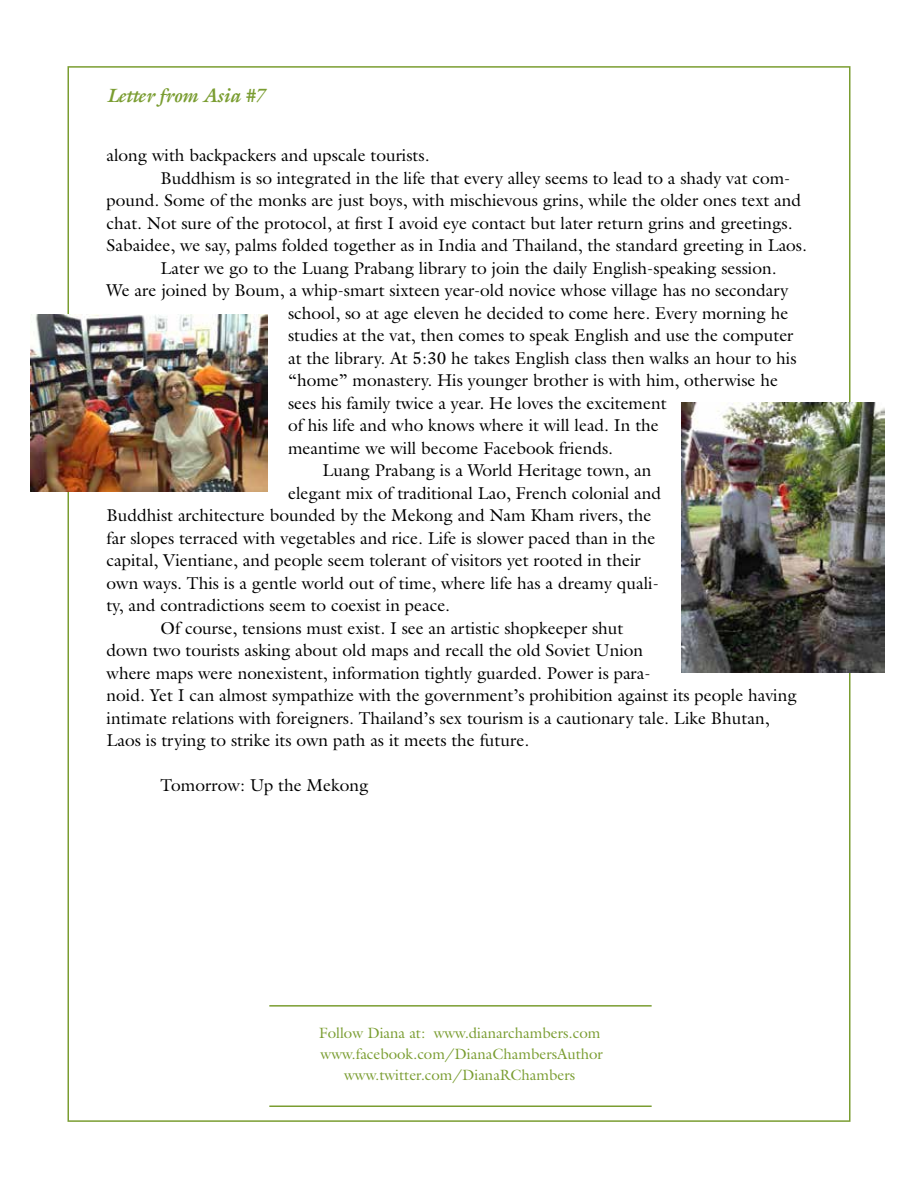
<style>
.page{position:relative;width:918px;height:1188px;background:#fff}
.page>*{position:absolute;margin:0;border:0;box-sizing:border-box;transform-origin:0 0}
.t1{font:italic 700 19.35px "Galliard";letter-spacing:-.02em;color:#7a9d31}
.t2{font:17.25px "Galliard";color:#000}
.t3{font:15px/21px "Galliard";color:#7a9d31;text-align:center}
</style>
<div class="page">
<hr style="left:269px;top:1005px;width:383px;height:2px;background:#7a9d31">
<hr style="left:269px;top:1106px;width:383px;height:1px;background:#7a9d31">
<img style="left:30px;top:314px;width:238px;height:177px">
<img style="left:681px;top:403px;width:203px;height:270px">
<p class="t1" style="left:107px;top:83px;width:159px">Letter from Asia #7</p>
<p class="t2" style="left:107px;top:145px;width:324px">along with backpackers and upscale tourists.</p>
<p class="t2" style="left:161px;top:167px;width:631px">Buddhism is so integrated in the life that every alley seems to lead to a shady vat com-</p>
<p class="t2" style="left:107px;top:190px;width:696px">pound. Some of the monks are just boys, with mischievous grins, while the older ones text and</p>
<p class="t2" style="left:107px;top:212px;width:688px">chat. Not sure of the protocol, at first I avoid eye contact but later return grins and greetings.</p>
<p class="t2" style="left:107px;top:235px;width:702px">Sabaidee, we say, palms folded together as in India and Thailand, the standard greeting in Laos.</p>
<p class="t2" style="left:161px;top:257px;width:618px">Later we go to the Luang Prabang library to join the daily English-speaking session.</p>
<p class="t2" style="left:107px;top:280px;width:683px">We are joined by Boum, a whip-smart sixteen year-old novice whose village has no secondary</p>
<p class="t2" style="left:288px;top:302px;width:502px">school, so at age eleven he decided to come here. Every morning he</p>
<p class="t2" style="left:288px;top:325px;width:507px">studies at the vat, then comes to speak English and use the computer</p>
<p class="t2" style="left:288px;top:347px;width:510px">at the library. At 5:30 he takes English class then walks an hour to his</p>
<p class="t2" style="left:288px;top:370px;width:491px">“home” monastery. His younger brother is with him, otherwise he</p>
<p class="t2" style="left:288px;top:392px;width:380px">sees his family twice a year. He loves the excitement</p>
<p class="t2" style="left:288px;top:414px;width:372px">of his life and who knows where it will lead. In the</p>
<p class="t2" style="left:288px;top:437px;width:326px">meantime we will become Facebook friends.</p>
<p class="t2" style="left:323px;top:459px;width:330px">Luang Prabang is a World Heritage town, an</p>
<p class="t2" style="left:288px;top:482px;width:375px">elegant mix of traditional Lao, French colonial and</p>
<p class="t2" style="left:107px;top:504px;width:546px">Buddhist architecture bounded by the Mekong and Nam Kham rivers, the</p>
<p class="t2" style="left:107px;top:527px;width:550px">far slopes terraced with vegetables and rice. Life is slower paced than in the</p>
<p class="t2" style="left:107px;top:549px;width:536px">capital, Vientiane, and people seem tolerant of visitors yet rooted in their</p>
<p class="t2" style="left:107px;top:572px;width:554px">own ways. This is a gentle world out of time, where life has a dreamy quali-</p>
<p class="t2" style="left:107px;top:594px;width:345px">ty, and contradictions seem to coexist in peace.</p>
<p class="t2" style="left:161px;top:617px;width:464px">Of course, tensions must exist. I see an artistic shopkeeper shut</p>
<p class="t2" style="left:107px;top:639px;width:538px">down two tourists asking about old maps and recall the old Soviet Union</p>
<p class="t2" style="left:107px;top:662px;width:546px">where maps were nonexistent, information tightly guarded. Power is para-</p>
<p class="t2" style="left:107px;top:684px;width:692px">noid. Yet I can almost sympathize with the government’s prohibition against its people having</p>
<p class="t2" style="left:107px;top:707px;width:664px">intimate relations with foreigners. Thailand’s sex tourism is a cautionary tale. Like Bhutan,</p>
<p class="t2" style="left:107px;top:729px;width:424px">Laos is trying to strike its own path as it meets the future.</p>
<p class="t2" style="left:161px;top:774px;width:209px">Tomorrow: Up the Mekong</p>
<p class="t3" style="left:319px;top:1022px;width:285px">Follow Diana at: www.dianarchambers.com www.facebook.com/DianaChambersAuthor www.twitter.com/DianaRChambers</p>
</div>
